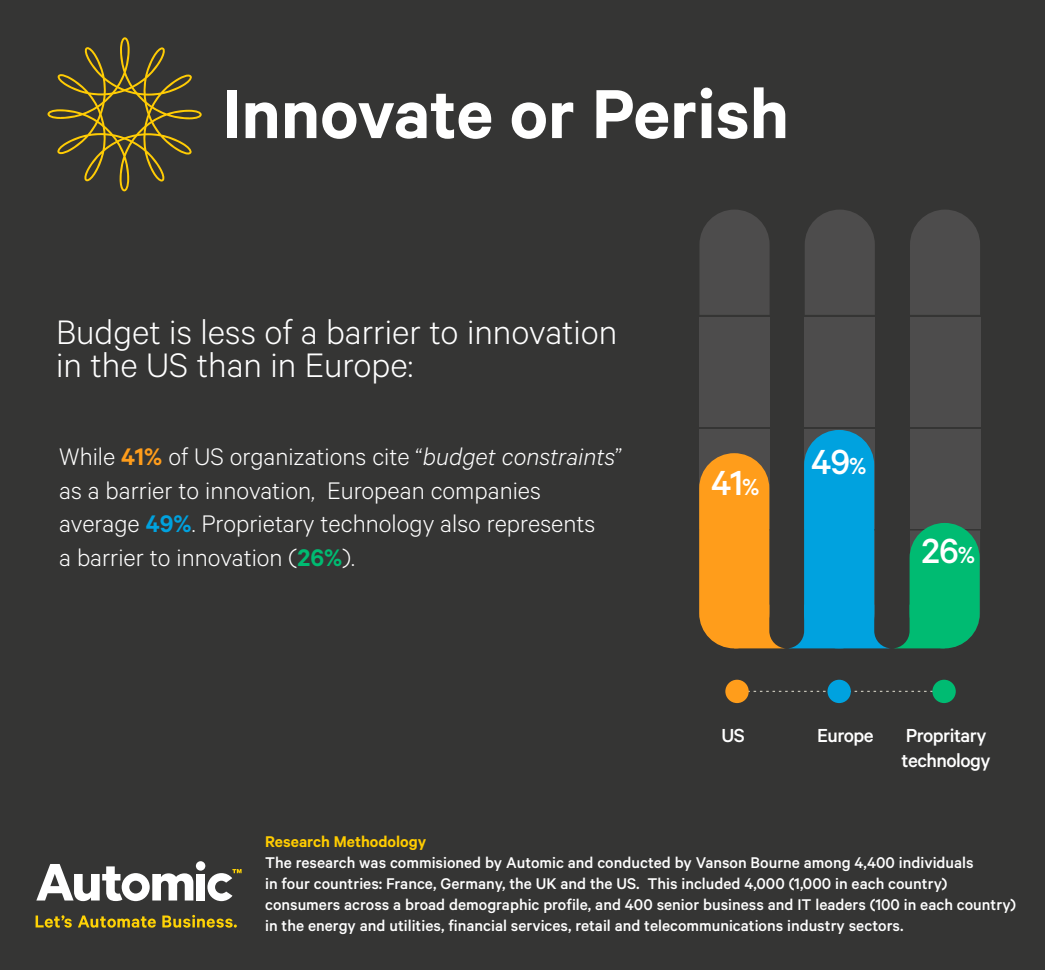
<style>
.page{position:relative;width:1047px;height:970px;background:#fff}
.page>*{position:absolute;margin:0;border:0;box-sizing:border-box;transform-origin:0 0}
.t1{font:600 78.08px "Calibre";color:#fff}
.t2{font:500 39.15px "Calibre";color:#fff}
.t3{font:300 38.25px/33.5px "Calibre";color:#fff}
.t4{font:300 27px/33.5px "Calibre";color:#fff}
.t5{font:500 21.15px/25.4px "Calibre";letter-spacing:-.025em;color:#fff}
.t6{font:500 17.55px/20.9px "Calibre";color:#fff}
.t7{font:600 17.55px "Calibre";color:#fc0}
.s1{font-weight:600;color:#ff9d1b}
.s2{font-style:italic}
.s3{font-weight:600;color:#00a2df}
.s4{font-weight:600;color:#00bb72}
.s5{font-size:26.1px}
</style>
<div class="page">
<div style="left:0;top:0;width:1044px;height:970px;background:#353534"></div>
<div style="left:196px;top:874px;width:9px;height:26px;background:#fff"></div>
<svg style="left:36px;top:864px;width:157px;height:37px"></svg>
<svg style="left:207px;top:869px;width:34px;height:32px"></svg>
<div style="left:196px;top:861px;width:9px;height:10px;background:#fff;border-radius:50%"></div>
<svg style="left:36px;top:915px;width:36px;height:13px"></svg>
<svg style="left:78px;top:915px;width:78px;height:13px"></svg>
<svg style="left:162px;top:915px;width:75px;height:13px"></svg>
<svg style="left:47px;top:37px;width:155px;height:154px"></svg>
<div style="left:909px;top:429px;width:70px;height:99px;background:#4d4c4c"></div>
<div style="left:909px;top:317px;width:70px;height:110px;background:#4d4c4c"></div>
<div style="left:910px;top:210px;width:69px;height:105px;background:#4d4c4c"></div>
<div style="left:699px;top:429px;width:70px;height:99px;background:#4d4c4c"></div>
<div style="left:699px;top:317px;width:70px;height:110px;background:#4d4c4c"></div>
<svg style="left:699px;top:210px;width:70px;height:105px;background:#4b4a4a"></svg>
<div style="left:804px;top:429px;width:70px;height:99px;background:#4d4c4c"></div>
<div style="left:804px;top:317px;width:70px;height:110px;background:#4d4c4c"></div>
<div style="left:805px;top:210px;width:69px;height:105px;background:#4d4c4c"></div>
<svg style="left:748px;top:691px;width:184px;height:1px"></svg>
<div style="left:725px;top:680px;width:23px;height:23px;background:#ff9d1b;border-radius:50%"></div>
<div style="left:827px;top:680px;width:23px;height:23px;background:#00a2df;border-radius:50%"></div>
<div style="left:932px;top:680px;width:23px;height:23px;background:#00bb72;border-radius:50%"></div>
<svg style="left:699px;top:530px;width:280px;height:118px"></svg>
<div style="left:909px;top:523px;width:70px;height:125px;background:#00bb72;border-radius:35px"></div>
<div style="left:803px;top:430px;width:71px;height:218px;background:#00a2df;border-radius:35px"></div>
<div style="left:699px;top:453px;width:70px;height:195px;background:#ff9d1b;border-radius:35px"></div>
<h1 class="t1" style="left:222px;top:67px;width:568px">Innovate or Perish</h1>
<h3 class="t3" style="left:56px;top:313px;width:562px">Budget is less of a barrier to innovation in the US than in Europe:</h3>
<h3 class="t4" style="left:59px;top:439px;width:564px">While <span class="s1">41%</span> of US organizations cite “<span class="s2">budget constraints</span>” as a barrier to innovation, European companies average <span class="s3">49%</span>. Proprietary technology also represents<br>a barrier to innovation (<span class="s4">26%</span>).</h3>
<h2 class="t2" style="left:711px;top:460px;width:50px">41<span class="s5">%</span></h2>
<h2 class="t2" style="left:811px;top:439px;width:57px">49<span class="s5">%</span></h2>
<h2 class="t2" style="left:921px;top:528px;width:55px">26<span class="s5">%</span></h2>
<p class="t5" style="left:721px;top:722px;width:25px">US</p>
<p class="t5" style="left:816px;top:722px;width:58px">Europe</p>
<p class="t5" style="left:901px;top:722px;width:91px">Propritary technology</p>
<p class="t7" style="left:265px;top:831px;width:163px">Research Methodology</p>
<p class="t6" style="left:265px;top:852px;width:752px">The research was commisioned by Automic and conducted by Vanson Bourne among 4,400 individuals<br>in four countries: France, Germany, the UK and the US. This included 4,000 (1,000 in each country) consumers across a broad demographic profile, and 400 senior business and IT leaders (100 in each country) in the energy and utilities, financial services, retail and telecommunications industry sectors.</p>
</div>
